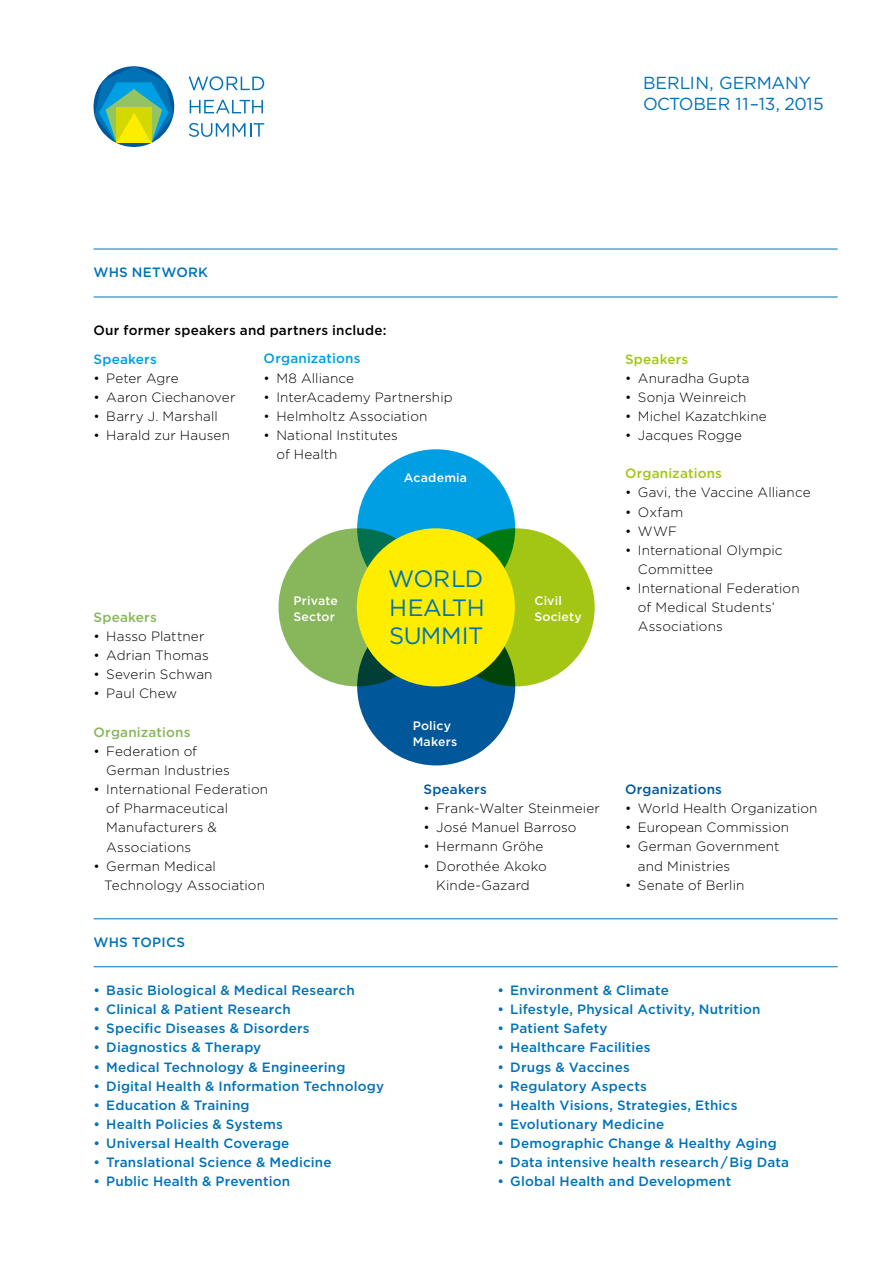
<style>
.page{position:relative;width:893px;height:1263px;background:#fff}
.page>*{position:absolute;margin:0;border:0;box-sizing:border-box;transform-origin:0 0}
.t1{font:23.7px/28.5px "Gotham";letter-spacing:-.03em;color:#0072b6}
.t2{font:17.4px/21px "Gotham";letter-spacing:-.005em;color:#0072b6}
.t3{font:300 13.5px/19.2px "Gotham";letter-spacing:.01em;color:#000}
.t4{font:500 13.5px "Gotham";letter-spacing:.01em;color:#0072b6}
.t5{font:500 13.5px "Gotham";letter-spacing:.015em;color:#000}
.t6{font:500 13.5px "Gotham";letter-spacing:.015em;color:#009ee3}
.t7{font:500 13.5px "Gotham";letter-spacing:.015em;color:#87b65b}
.t8{font:500 13.5px "Gotham";letter-spacing:.015em;color:#a2c613}
.t9{font:500 13.5px "Gotham";letter-spacing:.015em;color:#00589a}
.t10{font:500 12.3px/15.8px "Gotham";letter-spacing:.015em;color:#fff}
</style>
<div class="page">
<svg style="left:95px;top:66px;width:78px;height:77px"></svg>
<svg style="left:189px;top:76px;width:75px;height:14px"></svg>
<svg style="left:190px;top:100px;width:73px;height:13px"></svg>
<svg style="left:189px;top:123px;width:75px;height:14px"></svg>
<hr style="left:94px;top:918px;width:744px;height:1px;background:#0072b6">
<hr style="left:94px;top:966px;width:744px;height:1px;background:#0072b6">
<hr style="left:94px;top:249px;width:744px;height:1px;background:#0072b6">
<hr style="left:94px;top:297px;width:744px;height:1px;background:#0072b6">
<div style="left:357px;top:449px;width:158px;height:158px;background:#009ee3;border-radius:50%"></div>
<div style="left:357px;top:607px;width:158px;height:158px;background:#00589a;border-radius:50%"></div>
<div style="left:279px;top:528px;width:158px;height:158px;background:#87b65b;border-radius:50%"></div>
<div style="left:437px;top:528px;width:158px;height:158px;background:#a2c613;border-radius:50%"></div>
<div style="left:357px;top:528px;width:158px;height:158px;background:#ffed00;border-radius:50%"></div>
<p class="t2" style="left:643px;top:72px;width:182px">BERLIN, GERMANY<br>OCTOBER 11–13, 2015</p>
<p class="t4" style="left:94px;top:264px;width:62px">WHS Network</p>
<p class="t5" style="left:94px;top:321px;width:294px">Our former speakers and partners include:</p>
<p class="t6" style="left:94px;top:350px;width:65px">Speakers</p>
<p class="t3" style="left:94px;top:368px;width:87px">• Peter Agre</p>
<p class="t3" style="left:94px;top:387px;width:143px">• Aaron Ciechanover</p>
<p class="t3" style="left:94px;top:406px;width:126px">• Barry J. Marshall</p>
<p class="t3" style="left:94px;top:425px;width:138px">• Harald zur Hausen</p>
<p class="t6" style="left:264px;top:350px;width:98px">Organizations</p>
<p class="t3" style="left:264px;top:368px;width:92px">• M8 Alliance</p>
<p class="t3" style="left:264px;top:387px;width:191px">• InterAcademy Partnership</p>
<p class="t3" style="left:264px;top:406px;width:165px">• Helmholtz Association</p>
<p class="t3" style="left:276px;top:425px;width:123px;text-indent:-13px">• National Institutes of Health</p>
<p class="t10" style="left:404px;top:469px;width:65px">Academia</p>
<p class="t7" style="left:94px;top:608px;width:65px">Speakers</p>
<p class="t3" style="left:94px;top:626px;width:112px">• Hasso Plattner</p>
<p class="t3" style="left:94px;top:645px;width:117px">• Adrian Thomas</p>
<p class="t3" style="left:94px;top:664px;width:120px">• Severin Schwan</p>
<p class="t3" style="left:94px;top:684px;width:85px">• Paul Chew</p>
<p class="t7" style="left:94px;top:723px;width:98px">Organizations</p>
<p class="t3" style="left:106px;top:741px;width:125px;text-indent:-13px">• Federation of<br>German Industries</p>
<p class="t3" style="left:106px;top:779px;width:163px;text-indent:-13px">• International Federation of Pharmaceutical<br>Manufacturers &amp;<br>Associations</p>
<p class="t3" style="left:104px;top:856px;width:162px;text-indent:-11px">• German Medical<br>Technology Association</p>
<h1 class="t1" style="left:388px;top:564px;width:43px">WORL</h1>
<h1 class="t1" style="left:465px;top:564px;width:20px">D</h1>
<h1 class="t1" style="left:389px;top:592px;width:48px">HEALTH<br>SUMMIT</h1>
<p class="t10" style="left:294px;top:593px;width:46px">Private<br>Sector</p>
<p class="t10" style="left:534px;top:593px;width:49px">Civil<br>Society</p>
<p class="t10" style="left:413px;top:718px;width:46px">Policy<br>Makers</p>
<p class="t9" style="left:423px;top:780px;width:65px">Speakers</p>
<p class="t3" style="left:423px;top:798px;width:178px">• Frank-Walter Steinmeier</p>
<p class="t3" style="left:423px;top:817px;width:155px">• José Manuel Barroso</p>
<p class="t3" style="left:423px;top:837px;width:122px">• Hermann Gröhe</p>
<p class="t3" style="left:423px;top:856px;width:125px;text-align:center">• Dorothée Akoko<br>Kinde-Gazard</p>
<p class="t8" style="left:625px;top:350px;width:65px">Speakers</p>
<p class="t3" style="left:625px;top:368px;width:126px">• Anuradha Gupta</p>
<p class="t3" style="left:625px;top:387px;width:123px">• Sonja Weinreich</p>
<p class="t3" style="left:625px;top:406px;width:143px">• Michel Kazatchkine</p>
<p class="t3" style="left:625px;top:425px;width:119px">• Jacques Rogge</p>
<p class="t8" style="left:625px;top:465px;width:98px">Organizations</p>
<p class="t3" style="left:625px;top:483px;width:187px">• Gavi, the Vaccine Alliance</p>
<p class="t3" style="left:625px;top:502px;width:60px">• Oxfam</p>
<p class="t3" style="left:625px;top:521px;width:54px">• WWF</p>
<p class="t3" style="left:638px;top:540px;width:146px;text-indent:-13px">• International Olympic<br>Committee</p>
<p class="t3" style="left:638px;top:578px;width:163px;text-indent:-13px">• International Federation of Medical Students’<br>Associations</p>
<p class="t9" style="left:625px;top:780px;width:98px">Organizations</p>
<p class="t3" style="left:625px;top:798px;width:194px">• World Health Organization</p>
<p class="t3" style="left:625px;top:817px;width:165px">• European Commission</p>
<p class="t3" style="left:638px;top:837px;width:143px;text-indent:-13px">• German Government and Ministries</p>
<p class="t3" style="left:625px;top:875px;width:121px">• Senate of Berlin</p>
<p class="t4" style="left:94px;top:934px;width:93px">WHS TOPICS</p>
<p class="t4" style="left:94px;top:981px;width:263px">• Basic Biological &amp; Medical Research</p>
<p class="t4" style="left:94px;top:1000px;width:199px">• Clinical &amp; Patient Research</p>
<p class="t4" style="left:94px;top:1020px;width:218px">• Specific Diseases &amp; Disorders</p>
<p class="t4" style="left:94px;top:1039px;width:169px">• Diagnostics &amp; Therapy</p>
<p class="t4" style="left:94px;top:1058px;width:253px">• Medical Technology &amp; Engineering</p>
<p class="t4" style="left:94px;top:1077px;width:292px">• Digital Health &amp; Information Technology</p>
<p class="t4" style="left:94px;top:1096px;width:158px">• Education &amp; Training</p>
<p class="t4" style="left:94px;top:1115px;width:191px">• Health Policies &amp; Systems</p>
<p class="t4" style="left:94px;top:1134px;width:197px">• Universal Health Coverage</p>
<p class="t4" style="left:94px;top:1154px;width:240px">• Translational Science &amp; Medicine</p>
<p class="t4" style="left:94px;top:1173px;width:198px">• Public Health &amp; Prevention</p>
<p class="t4" style="left:497px;top:981px;width:173px">• Environment &amp; Climate</p>
<p class="t4" style="left:497px;top:1000px;width:265px">• Lifestyle, Physical Activity, Nutrition</p>
<p class="t4" style="left:497px;top:1020px;width:112px">• Patient Safety</p>
<p class="t4" style="left:497px;top:1039px;width:155px">• Healthcare Facilities</p>
<p class="t4" style="left:497px;top:1058px;width:134px">• Drugs &amp; Vaccines</p>
<p class="t4" style="left:497px;top:1077px;width:151px">• Regulatory Aspects</p>
<p class="t4" style="left:497px;top:1096px;width:241px">• Health Visions, Strategies, Ethics</p>
<p class="t4" style="left:497px;top:1115px;width:168px">• Evolutionary Medicine</p>
<p class="t4" style="left:497px;top:1134px;width:281px">• Demographic Change &amp; Healthy Aging</p>
<p class="t4" style="left:497px;top:1153px;width:293px">• Data intensive health research / Big Data</p>
<p class="t4" style="left:497px;top:1173px;width:235px">• Global Health and Development</p>
</div>
